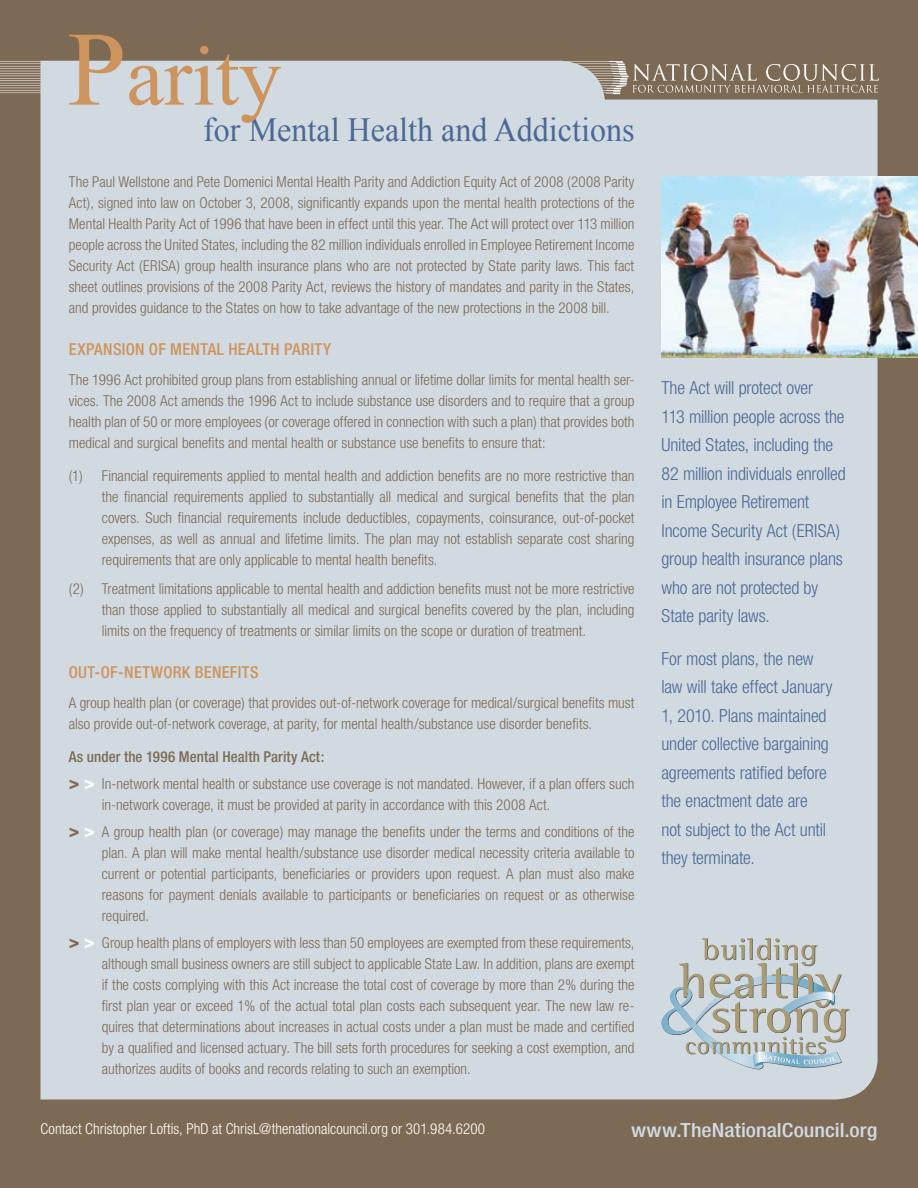
<style>
.page{position:relative;width:918px;height:1188px;background:#7d6a55}
.page>*{position:absolute;margin:0;border:0;box-sizing:border-box;transform-origin:0 0}
.t1{font:84.6px "Times New Roman";color:#ce945d}
.t2{font:33.75px "Times New Roman";color:#4b6995;scale:.95 1}
.t3{font:500 condensed 19.5px "Helvetica Neue";color:#d1dae1;scale:1.13 1}
.t4{font:300 condensed 18px/28.5px "Helvetica Neue";letter-spacing:-.01em;color:#4b6995}
.t5{font:500 condensed 16.5px "Helvetica Neue";letter-spacing:.015em;color:#ce945d}
.t6{font:300 condensed 15px/21px "Helvetica Neue";color:#7d6a55;text-align:justify}
.t7{font:300 condensed 15px "Helvetica Neue";color:#fff}
.s1{font-size:105.6px}
.s2{font-weight:500}
.s3{font-weight:900;font-size:18px}
.s4{font-weight:900;font-size:18px;color:#fff}
</style>
<div class="page">
<svg style="left:0;top:61px;width:879px;height:32px"></svg>
<div style="left:40px;top:61px;width:838px;height:1038px;background:#d1dae1"></div>
<svg style="left:662px;top:938px;width:188px;height:131px"></svg>
<img style="left:662px;top:177px;width:256px;height:180px">
<h1 class="t1" style="left:68px;top:27px;width:215px"><span class="s1">P</span>arity</h1>
<h2 class="t2" style="left:203px;top:110px;width:456px">for Mental Health and Addictions</h2>
<p class="t6" style="left:69px;top:172px;width:567px">The Paul Wellstone and Pete Domenici Mental Health Parity and Addiction Equity Act of 2008 (2008 Parity Act), signed into law on October 3, 2008, significantly expands upon the mental health protections of the Mental Health Parity Act of 1996 that have been in effect until this year. The Act will protect over 113 million people across the United States, including the 82 million individuals enrolled in Employee Retirement Income Security Act (ERISA) group health insurance plans who are not protected by State parity laws. This fact sheet outlines provisions of the 2008 Parity Act, reviews the history of mandates and parity in the States, and provides guidance to the States on how to take advantage of the new protections in the 2008 bill.</p>
<p class="t5" style="left:69px;top:340px;width:264px">EXPANSION OF MENTAL HEALTH PARITY</p>
<p class="t6" style="left:69px;top:370px;width:567px">The 1996 Act prohibited group plans from establishing annual or lifetime dollar limits for mental health ser&shy;vices. The 2008 Act amends the 1996 Act to include substance use disorders and to require that a group health plan of 50 or more employees (or coverage offered in connection with such a plan) that provides both medical and surgical benefits and mental health or substance use benefits to ensure that:</p>
<p class="t6" style="left:102px;top:466px;width:534px;text-indent:-33px">(1) Financial requirements applied to mental health and addiction benefits are no more restrictive than the financial requirements applied to substantially all medical and surgical benefits that the plan covers. Such financial requirements include deductibles, copayments, coinsurance, out-of-pocket expenses, as well as annual and lifetime limits. The plan may not establish separate cost sharing requirements that are only applicable to mental health benefits.</p>
<p class="t6" style="left:102px;top:578px;width:534px;text-indent:-33px">(2) Treatment limitations applicable to mental health and addiction benefits must not be more restrictive than those applied to substantially all medical and surgical benefits covered by the plan, including limits on the frequency of treatments or similar limits on the scope or duration of treatment.</p>
<p class="t5" style="left:69px;top:662px;width:144px">Out-Of-Network Benefits</p>
<p class="t6" style="left:69px;top:692px;width:567px">A group health plan (or coverage) that provides out-of-network coverage for medical/surgical benefits must also provide out-of-network coverage, at parity, for mental health/substance use disorder benefits.</p>
<p class="t6" style="left:69px;top:743px;width:567px;line-height:27px"><span class="s2">As under the 1996 Mental Health Parity Act:<br></span><span class="s3">&gt;</span> <span class="s4">&gt;</span> In-network mental health or substance use coverage is not mandated. However, if a plan offers such</p>
<p class="t6" style="left:69px;top:791px;width:567px;line-height:27px;text-indent:33px">in-network coverage, it must be provided at parity in accordance with this 2008 Act.<br><span class="s3">&gt;</span> <span class="s4">&gt;</span> A group health plan (or coverage) may manage the benefits under the terms and conditions of the</p>
<p class="t6" style="left:102px;top:842px;width:534px">plan. A plan will make mental health/substance use disorder medical necessity criteria available to current or potential participants, beneficiaries or providers upon request. A plan must also make reasons for payment denials available to participants or beneficiaries on request or as otherwise required.</p>
<p class="t6" style="left:102px;top:932px;width:534px;text-indent:-33px"><span class="s3">&gt;</span> <span class="s4">&gt;</span> Group health plans of employers with less than 50 employees are exempted from these requirements, although small business owners are still subject to applicable State Law. In addition, plans are exempt if the costs complying with this Act increase the total cost of coverage by more than 2% during the first plan year or exceed 1% of the actual total plan costs each subsequent year. The new law re&shy;quires that determinations about increases in actual costs under a plan must be made and certified by a qualified and licensed actuary. The bill sets forth procedures for seeking a cost exemption, and authorizes audits of books and records relating to such an exemption.</p>
<p class="t4" style="left:662px;top:373px;width:186px">The Act will protect over<br>113 million people across the<br>United States, including the<br>82 million individuals enrolled in Employee Retirement<br>Income Security Act (ERISA) group health insurance plans who are not protected by<br>State parity laws.</p>
<p class="t4" style="left:662px;top:644px;width:172px">For most plans, the new law will take effect January<br>1, 2010. Plans maintained under collective bargaining agreements ratified before the enactment date are<br>not subject to the Act until they terminate.</p>
<p class="t7" style="left:41px;top:1120px;width:446px">Contact Christopher Loftis, PhD at ChrisL@thenationalcouncil.org or 301.984.6200</p>
<h3 class="t3" style="left:631px;top:1118px;width:220px">www.TheNationalCouncil.org</h3>
</div>
